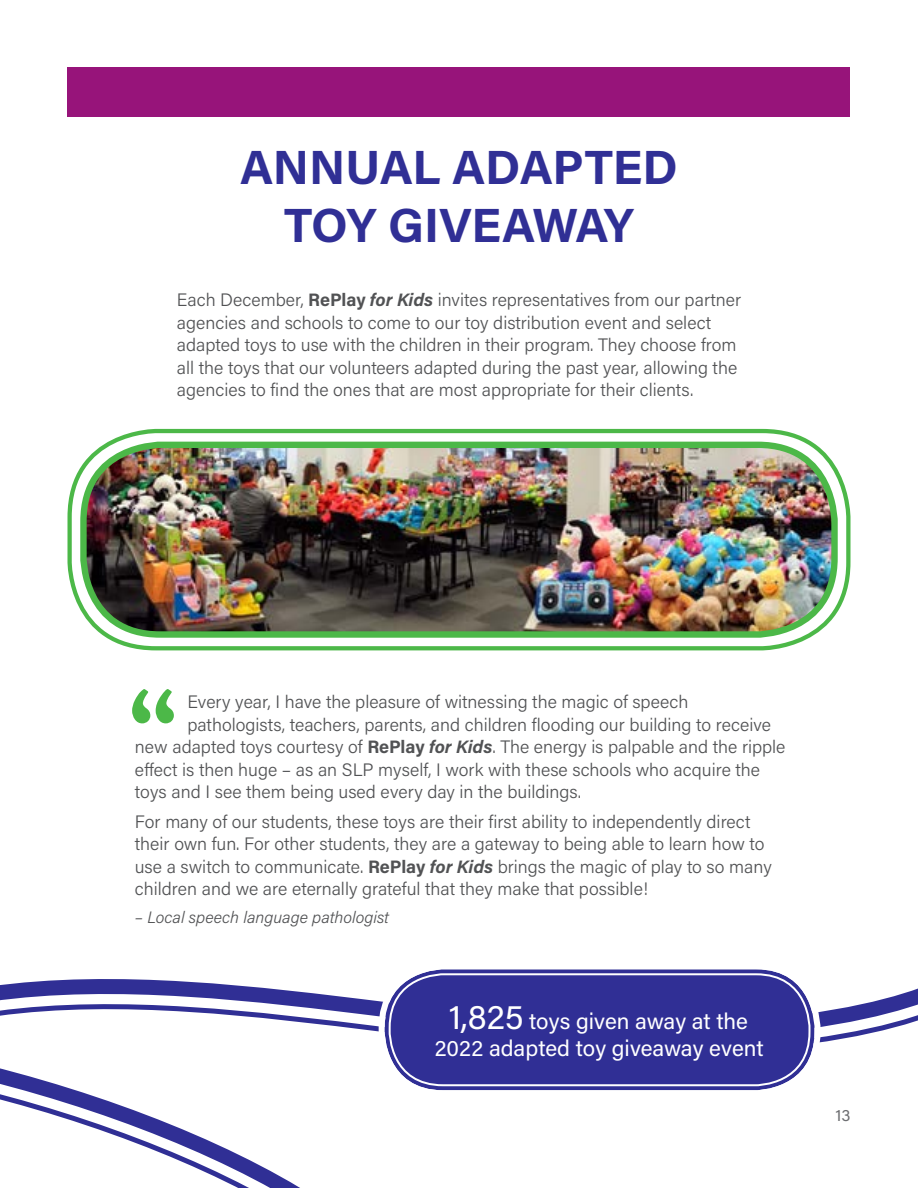
<style>
.page{position:relative;width:918px;height:1188px;background:#fff}
.page>*{position:absolute;margin:0;border:0;box-sizing:border-box;transform-origin:0 0}
.t1{font:700 48px/57.6px "Acumin Pro";letter-spacing:-.005em;color:#302f95}
.t2{font:22.5px/27px "Acumin Pro";color:#fff;text-align:center}
.t3{font:300 18px/22.5px "Acumin Pro";color:#515254}
.t4{font:italic 300 16.5px "Acumin Pro";color:#515254}
.t5{font:16.5px "Acumin Pro";color:#6d6e71}
.s1{font-weight:700}
.s2{font-weight:700;font-style:italic}
.s3{font-size:34.5px}
</style>
<div class="page">
<div style="left:67px;top:429px;width:783px;height:221px;border:4px solid #4cb848;border-radius:86px"></div>
<img style="left:83px;top:445px;width:752px;height:190px">
<div style="left:80px;top:442px;width:758px;height:196px;border:6px solid #4cb848;border-radius:77px"></div>
<svg style="left:351px;top:970px;width:567px;height:119px"></svg>
<div style="left:68px;top:68px;width:782px;height:49px;background:#97147a"></div>
<svg style="left:132px;top:689px;width:42px;height:34px"></svg>
<svg style="left:326px;top:994px;width:25px;height:34px"></svg>
<svg style="left:0;top:979px;width:326px;height:209px"></svg>
<div style="left:385px;top:969px;width:429px;height:121px;background:#302f95;border-radius:58px"></div>
<div style="left:379px;top:963px;width:441px;height:133px;border:6px solid #fff;border-radius:62px"></div>
<div style="left:389px;top:973px;width:422px;height:113px;border:2px solid #fff;border-radius:54px"></div>
<h1 class="t1" style="left:240px;top:136px;width:137px">ANNUAL</h1>
<h1 class="t1" style="left:284px;top:136px;width:234px;text-indent:168px">ADAPTED<br>TOY GIVEAWA</h1>
<h1 class="t1" style="left:604px;top:194px;width:31px">Y</h1>
<p class="t3" style="left:177px;top:288px;width:566px">Each December, <span class="s1">REPLAY</span> <span class="s2">for Kids</span> invites representatives from our partner agencies and schools to come to our toy distribution event and select adapted toys to use with the children in their program. They choose from all the toys that our volunteers adapted during the past year, allowing the agencies to find the ones that are most appropriate for their clients.</p>
<p class="t3" style="left:187px;top:690px;width:503px">Every year, I have the pleasure of witnessing the magic of speech</p>
<p class="t3" style="left:187px;top:713px;width:585px">pathologists, teachers, parents, and children flooding our building to receive</p>
<p class="t3" style="left:135px;top:735px;width:652px">new adapted toys courtesy of <span class="s1">REPLAY</span> <span class="s2">for Kids</span>. The energy is palpable and the ripple</p>
<p class="t3" style="left:135px;top:758px;width:627px">effect is then huge – as an SLP myself, I work with these schools who acquire the</p>
<p class="t3" style="left:135px;top:780px;width:448px">toys and I see them being used every day in the buildings.</p>
<p class="t3" style="left:135px;top:809px;width:638px">For many of our students, these toys are their first ability to independently direct their own fun. For other students, they are a gateway to being able to learn how to use a switch to communicate. <span class="s1">REPLAY</span> <span class="s2">for Kids</span> brings the magic of play to so many children and we are eternally grateful that they make that possible!</p>
<p class="t4" style="left:135px;top:906px;width:256px">– Local speech language pathologist</p>
<p class="t2" style="left:435px;top:1007px;width:330px"><span class="s3">1,825</span> toys given away at the<br>2022 adapted toy giveaway event</p>
<p class="t5" style="left:836px;top:1103px;width:16px">13</p>
</div>
